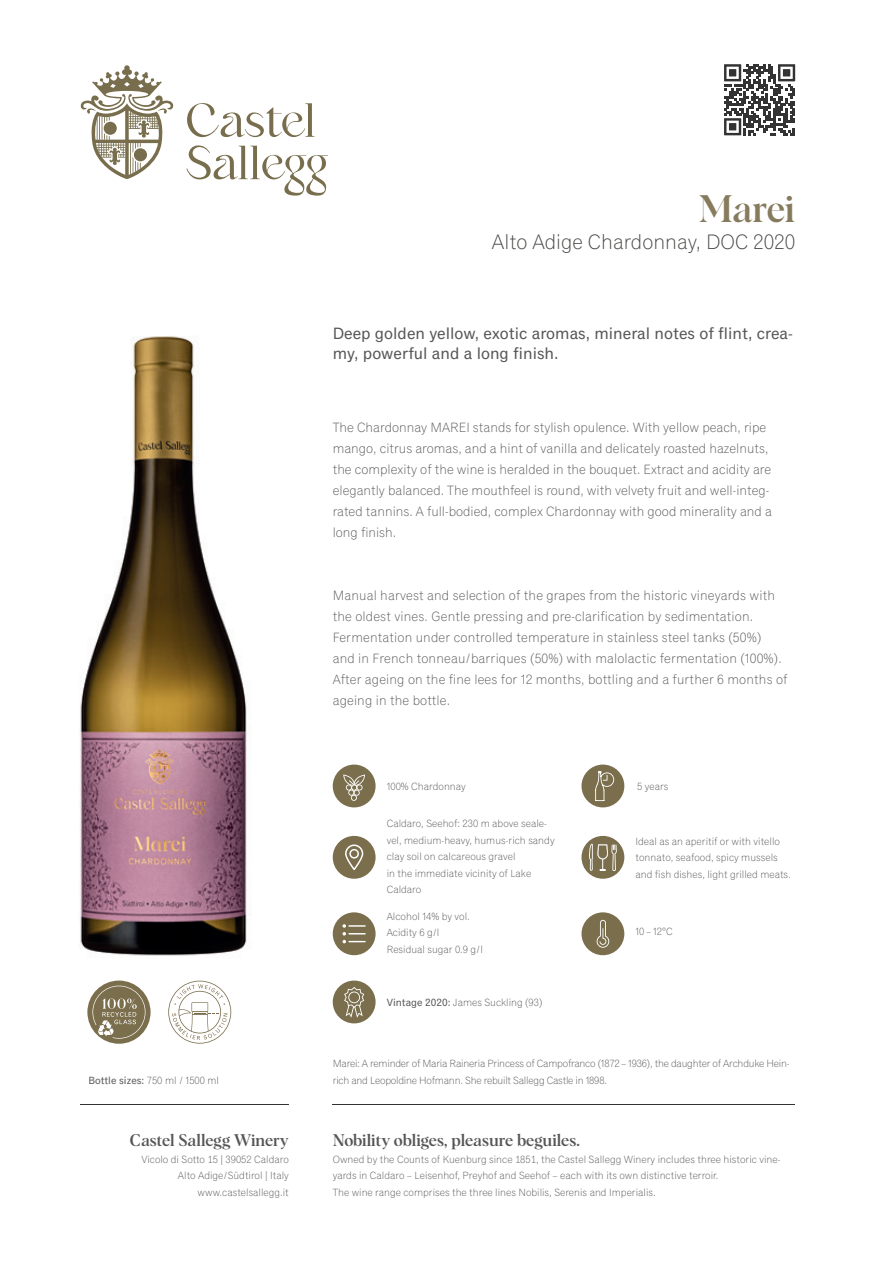
<style>
.page{position:relative;width:893px;height:1263px;background:#fff}
.page>*{position:absolute;margin:0;border:0;box-sizing:border-box;transform-origin:0 0}
.t1{font:500 37.5px "Albra Display";letter-spacing:-.01em;color:#867b5d}
.t2{font:300 21px "Classic Grotesque Pro";color:#454543}
.t3{font:16.5px/19.8px "Classic Grotesque Pro";color:#555755}
.t4{font:500 16.5px "Albra";color:#555755}
.t5{font:300 13.5px/21px "Classic Grotesque Pro";color:#555755}
.t6{font:300 10.5px/16.5px "Classic Grotesque Pro";color:#555755}
.t7{font:300 10.5px/16.5px "Classic Grotesque Pro";letter-spacing:-.02em;color:#555755}
.t8{font:10.5px "Classic Grotesque Pro";color:#555755}
.s1{font-weight:300}
.s2{font-weight:400}
</style>
<div class="page">
<div style="left:333px;top:836px;width:43px;height:43px;background:#7a6e4d;border-radius:50%"></div>
<svg style="left:345px;top:844px;width:18px;height:26px"></svg>
<div style="left:333px;top:764px;width:43px;height:43px;background:#7a6e4d;border-radius:50%"></div>
<svg style="left:343px;top:774px;width:22px;height:27px"></svg>
<div style="left:581px;top:764px;width:43px;height:43px;background:#7a6e4d;border-radius:50%"></div>
<svg style="left:595px;top:771px;width:19px;height:30px"></svg>
<div style="left:581px;top:912px;width:43px;height:43px;background:#7a6e4d;border-radius:50%"></div>
<svg style="left:597px;top:920px;width:12px;height:28px"></svg>
<div style="left:333px;top:912px;width:43px;height:43px;background:#7a6e4d;border-radius:50%"></div>
<svg style="left:342px;top:924px;width:24px;height:19px"></svg>
<div style="left:581px;top:836px;width:43px;height:43px;background:#7a6e4d;border-radius:50%"></div>
<svg style="left:589px;top:843px;width:28px;height:28px"></svg>
<div style="left:333px;top:980px;width:43px;height:43px;background:#7a6e4d;border-radius:50%"></div>
<svg style="left:344px;top:987px;width:20px;height:31px"></svg>
<hr style="left:81px;top:1104px;width:208px;height:1px;background:#333231">
<hr style="left:333px;top:1104px;width:462px;height:1px;background:#333231">
<svg style="left:168px;top:981px;width:63px;height:63px"></svg>
<svg style="left:87px;top:980px;width:64px;height:64px"></svg>
<svg style="left:186px;top:145px;width:142px;height:51px"></svg>
<svg style="left:187px;top:103px;width:128px;height:34px"></svg>
<svg style="left:81px;top:65px;width:93px;height:114px"></svg>
<svg style="left:724px;top:64px;width:71px;height:71px"></svg>
<img style="left:80px;top:336px;width:167px;height:620px">
<p class="t8" style="left:88px;top:1073px;width:132px">Bottle sizes: <span class="s1">750 ml / 1500 ml</span></p>
<p class="t4" style="left:130px;top:1128px;width:160px">Castel Sallegg Winery</p>
<p class="t6" style="left:141px;top:1151px;width:149px;text-align:right">Vicolo di Sotto 15 | 39052 Caldaro<br>Alto Adige/Südtirol | Italy www.castelsallegg.it</p>
<h1 class="t1" style="left:699px;top:182px;width:98px">Marei</h1>
<h2 class="t2" style="left:492px;top:230px;width:305px">Alto Adige Chardonnay, DOC 2020</h2>
<p class="t3" style="left:333px;top:324px;width:462px">Deep golden yellow, exotic aromas, mineral notes of flint, crea&shy;my, powerful and a long finish.</p>
<p class="t5" style="left:333px;top:417px;width:441px">The Chardonnay MAREI stands for stylish opulence. With yellow peach, ripe mango, citrus aromas, and a hint of vanilla and delicately roasted hazelnuts, the complexity of the wine is heralded in the bouquet. Extract and acidity are elegantly balanced. The mouthfeel is round, with velvety fruit and well-integ&shy;rated tannins. A full-bodied, complex Chardonnay with good minerality and a long finish.</p>
<p class="t5" style="left:333px;top:585px;width:456px">Manual harvest and selection of the grapes from the historic vineyards with the oldest vines. Gentle pressing and pre-clarification by sedimentation.<br>Fermentation under controlled temperature in stainless steel tanks (50%)<br>and in French tonneau/barriques (50%) with malolactic fermentation (100%).<br>After ageing on the fine lees for 12 months, bottling and a further 6 months of ageing in the bottle.</p>
<p class="t6" style="left:387px;top:778px;width:81px">100% Chardonnay</p>
<p class="t6" style="left:637px;top:778px;width:33px">5 years</p>
<p class="t6" style="left:387px;top:815px;width:169px">Caldaro, Seehof: 230 m above seale&shy;vel, medium-heavy, humus-rich sandy clay soil on calcareous gravel<br>in the immediate vicinity of Lake<br>Caldaro</p>
<p class="t6" style="left:387px;top:908px;width:98px">Alcohol 14% by vol.<br>Acidity 6 g/l<br>Residual sugar 0.9 g/l</p>
<p class="t6" style="left:387px;top:994px;width:157px"><span class="s2">Vintage 2020:</span> James Suckling (93)</p>
<p class="t6" style="left:635px;top:833px;width:157px">Ideal as an aperitif or with vitello tonnato, seafood, spicy mussels and fish dishes, light grilled meats.</p>
<p class="t6" style="left:635px;top:923px;width:39px">10 – 12°C</p>
<p class="t7" style="left:333px;top:1055px;width:458px">Marei: A reminder of Maria Raineria Princess of Campofranco (1872 – 1936), the daughter of Archduke Hein&shy;rich and Leopoldine Hofmann. She rebuilt Sallegg Castle in 1898.</p>
<p class="t4" style="left:333px;top:1128px;width:249px">Nobility obliges, pleasure beguiles.</p>
<p class="t6" style="left:333px;top:1151px;width:449px">Owned by the Counts of Kuenburg since 1851, the Castel Sallegg Winery includes three historic vine&shy;yards in Caldaro – Leisenhof, Preyhof and Seehof – each with its own distinctive terroir.<br>The wine range comprises the three lines Nobilis, Serenis and Imperialis.</p>
</div>
